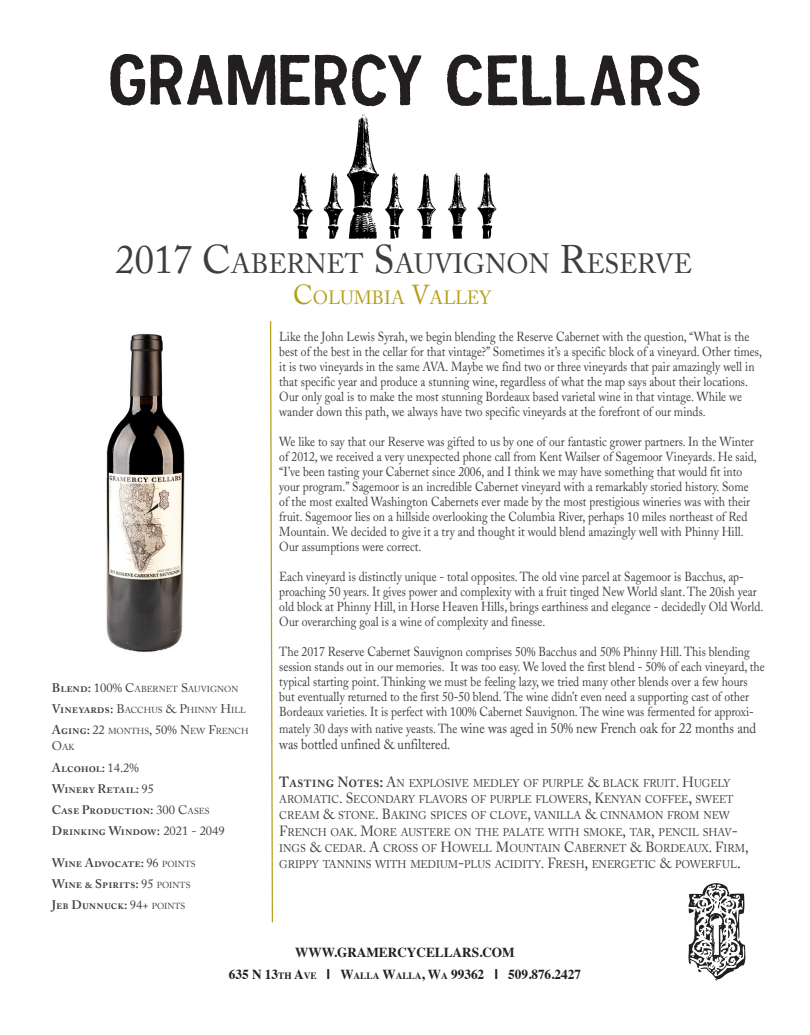
<style>
.page{position:relative;width:810px;height:1035px;background:#fff}
.page>*{position:absolute;margin:0;border:0;box-sizing:border-box;transform-origin:0 0}
.t1{font:28px "Adobe Caslon";color:#3e3e3f;scale:.96 1}
.t2{font:19.25px "Adobe Caslon";color:#b49f1a;scale:.96 1}
.t3{font:14.5px/16.5px "Adobe Caslon";color:#3e3e3f;scale:.89 1}
.t4{font:700 13.75px "Times";color:#231f20;scale:.96 1}
.t5{font:700 13.75px "Times";color:#231f20;scale:.96 1}
.t6{font:13.12px/15px "Adobe Caslon";color:#3e3e3f;scale:.89 1}
.t7{font:12.5px "Adobe Caslon Semibold SC";color:#3e3e3f}
.t8{font:11.25px/16.2px "Adobe Caslon";color:#3e3e3f;scale:.93 1}
.t9{font:8.75px/16.2px "Adobe Caslon";color:#3e3e3f}
.s1{font-size:40px}
.s2{font-size:27.5px}
.s3{font-size:13.12px}
.s4{font-family:"Adobe Caslon Semibold SC";font-size:12.5px}
.s5{font-size:12.5px}
.s6{font-family:"Adobe Caslon"}
.s7{font-family:"Adobe Caslon";font-size:8.75px}
.s8{font-family:"Adobe Caslon Semibold SC";font-size:14.75px}
.s9{font-family:"Adobe Caslon Semibold SC";font-size:16px}
.s10{font-size:14.75px}
.s11{font-size:16px}
.s12{font-size:9.62px}
.s13{font-family:"Arial"}
</style>
<div class="page">
<img style="left:293px;top:106px;width:204px;height:133px">
<svg style="left:270px;top:321px;width:3px;height:602px"></svg>
<svg style="left:688px;top:883px;width:57px;height:97px"></svg>
<img style="left:106px;top:333px;width:79px;height:320px">
<svg style="left:447px;top:54px;width:35px;height:52px"></svg>
<svg style="left:110px;top:54px;width:311px;height:52px"></svg>
<svg style="left:488px;top:54px;width:212px;height:52px"></svg>
<p class="t1" style="left:116px;top:247px;width:602px"><span class="s1">2017 C</span>ABERNET <span class="s1">S</span>AUVIGNON <span class="s1">R</span>ESERVE</p>
<p class="t2" style="left:293px;top:286px;width:208px"><span class="s2">C</span>OLUMBIA <span class="s2">V</span>ALLEY</p>
<p class="t6" style="left:279px;top:329px;width:544px">Like the John Lewis Syrah, we begin blending the Reserve Cabernet with the question, “What is the best of the best in the cellar for that vintage?” Sometimes it’s a specific block of a vineyard. Other times, it is two vineyards in the same AVA. Maybe we find two or three vineyards that pair amazingly well in that specific year and produce a stunning wine, regardless of what the map says about their locations.<br>Our only goal is to make the most stunning Bordeaux based varietal wine in that vintage. While we wander down this path, we always have two specific vineyards at the forefront of our minds.</p>
<p class="t6" style="left:279px;top:434px;width:538px">We like to say that our Reserve was gifted to us by one of our fantastic grower partners. In the Winter of 2012, we received a very unexpected phone call from Kent Wailser of Sagemoor Vineyards. He said, “I’ve been tasting your Cabernet since 2006, and I think we may have something that would fit into your program.” Sagemoor is an incredible Cabernet vineyard with a remarkably storied history. Some of the most exalted Washington Cabernets ever made by the most prestigious wineries was with their fruit. Sagemoor lies on a hillside overlooking the Columbia River, perhaps 10 miles northeast of Red Mountain. We decided to give it a try and thought it would blend amazingly well with Phinny Hill.<br>Our assumptions were correct.</p>
<p class="t6" style="left:279px;top:569px;width:546px">Each vineyard is distinctly unique - total opposites. The old vine parcel at Sagemoor is Bacchus, ap&shy;proaching 50 years. It gives power and complexity with a fruit tinged New World slant. The 20ish year old block at Phinny Hill, in Horse Heaven Hills, brings earthiness and elegance - decidedly Old World.<br>Our overarching goal is a wine of complexity and finesse.</p>
<p class="t6" style="left:279px;top:644px;width:547px">The 2017 Reserve Cabernet Sauvignon comprises 50% Bacchus and 50% Phinny Hill. This blending session stands out in our memories. It was too easy. We loved the first blend - 50% of each vineyard, the typical starting point. Thinking we must be feeling lazy, we tried many other blends over a few hours but eventually returned to the first 50-50 blend. The wine didn’t even need a supporting cast of other Bordeaux varieties. It is perfect with 100% Cabernet Sauvignon. The wine was fermented for approxi-</p>
<p class="t3" style="left:279px;top:720px;width:537px"><span class="s3">mately 30 days with native yeasts. The</span> wine was aged in 50% new French oak for 22 months and was bottled unfined &amp; unfiltered.</p>
<p class="t9" style="left:52px;top:681px;width:188px"><span class="s4">Blend:</span> <span class="s5">100% C</span>ABERNET <span class="s5">S</span>AUVIGNON</p>
<p class="t9" style="left:52px;top:702px;width:196px"><span class="s4">Vineyards:</span> <span class="s5">B</span>ACCHUS <span class="s5">&amp; P</span>HINNY <span class="s5">H</span>ILL</p>
<p class="t9" style="left:52px;top:723px;width:198px"><span class="s4">Aging:</span> <span class="s5">22</span> MONTHS<span class="s5">, 50% N</span>EW <span class="s5">F</span>RENCH<br><span class="s5">O</span>AK</p>
<p class="t7" style="left:52px;top:760px;width:88px">Alcohol: <span class="s6">14.2%</span></p>
<p class="t7" style="left:52px;top:781px;width:104px">Winery Retail: <span class="s6">95</span></p>
<p class="t7" style="left:52px;top:802px;width:158px">Case Production: <span class="s6">300 C</span><span class="s7">ASES</span></p>
<p class="t7" style="left:52px;top:824px;width:174px">Drinking Window: <span class="s6">2021 - 2049</span></p>
<p class="t7" style="left:52px;top:855px;width:144px">Wine Advocate: <span class="s6">96</span> <span class="s7">POINTS</span></p>
<p class="t7" style="left:52px;top:876px;width:139px">Wine &amp; Spirits: <span class="s6">95</span> <span class="s7">POINTS</span></p>
<p class="t7" style="left:52px;top:897px;width:134px">Jeb Dunnuck: <span class="s6">94+</span> <span class="s7">POINTS</span></p>
<p class="t8" style="left:279px;top:775px;width:506px"><span class="s8">T</span><span class="s9">asting</span> <span class="s8">N</span><span class="s9">otes:</span> <span class="s10">A</span>N EXPLOSIVE MEDLEY OF PURPLE <span class="s10">&amp;</span> BLACK FRUIT<span class="s10">. H</span>UGELY AROMATIC<span class="s10">. S</span>ECONDARY FLAVORS OF PURPLE FLOWERS<span class="s10">, K</span>ENYAN COFFEE<span class="s11">,</span> SWEET CREAM <span class="s10">&amp;</span> STONE<span class="s10">. B</span>AKING SPICES OF CLOVE<span class="s10">,</span> VANILLA <span class="s10">&amp;</span> CINNAMON FROM NEW <span class="s10">F</span>RENCH OAK<span class="s10">. M</span>ORE AUSTERE ON THE PALATE WITH SMOKE<span class="s10">,</span> TAR<span class="s10">,</span> PENCIL SHAV<span class="s11">-</span>INGS <span class="s10">&amp;</span> CEDAR<span class="s10">. A</span> CROSS OF <span class="s10">H</span>OWELL <span class="s10">M</span>OUNTAIN <span class="s10">C</span>ABERNET <span class="s10">&amp; B</span>ORDEAUX<span class="s10">. F</span>IRM<span class="s10">, </span>GRIPPY TANNINS WITH MEDIUM<span class="s11">-</span>PLUS ACIDITY<span class="s10">. F</span>RESH<span class="s11">,</span> ENERGETIC <span class="s10">&amp;</span> POWERFUL<span class="s11">.</span></p>
<p class="t5" style="left:295px;top:939px;width:230px">WWW.GRAMERCYCELLARS.COM</p>
<p class="t4" style="left:229px;top:962px;width:368px">635 N 13<span class="s12">TH</span> A<span class="s12">VE</span> <span class="s13">I</span> W<span class="s12">ALLA</span> W<span class="s12">ALLA</span>, W<span class="s12">A</span> 99362 <span class="s13">I</span> 509.876.2427</p>
</div>
